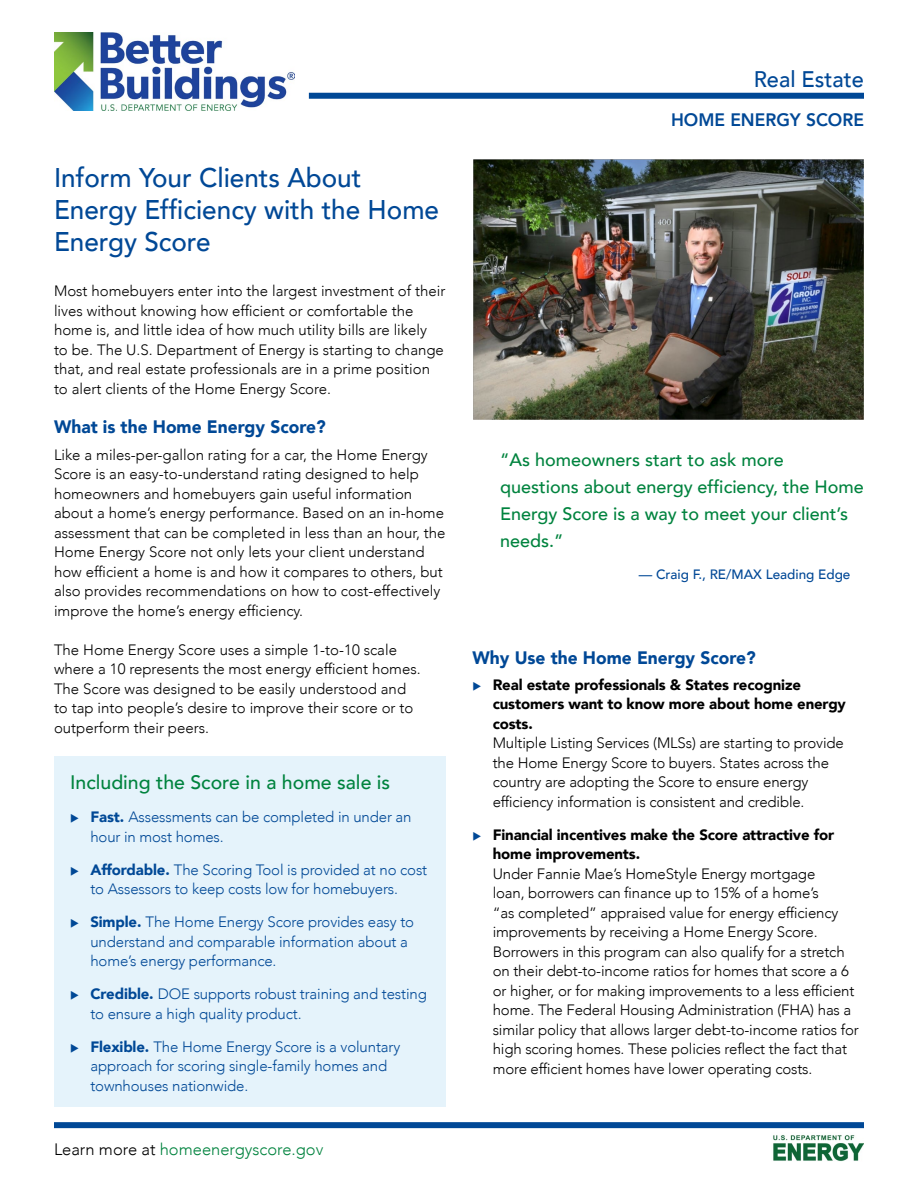
<style>
.page{position:relative;width:918px;height:1188px;background:#fff}
.page>*{position:absolute;margin:0;border:0;box-sizing:border-box;transform-origin:0 0}
.t1{font:500 27px/32.2px "Avenir";color:#004896}
.t2{font:500 22.5px "Avenir";color:#004896}
.t3{font:500 19.5px "Avenir";color:#00833e}
.t4{font:500 18px/27px "Avenir";color:#00833e}
.t5{font:900 18px "Avenir";color:#004896}
.t6{font:800 18px "Avenir";color:#004896}
.t7{font:300 16.5px "Avenir";color:#00833e}
.t8{font:300 15px/19.5px "Avenir";color:#000}
.t9{font:300 15px/19.5px "Avenir";letter-spacing:-.01em;color:#004896}
.t10{font:900 15px/19.5px "Avenir";letter-spacing:-.01em;color:#000}
.t11{font:500 13.5px "Avenir";color:#004896}
.s1{color:#004896}
.s2{font-weight:900}
.s3{color:#000}
</style>
<div class="page">
<div style="left:54px;top:1122px;width:810px;height:6px;background:#004896"></div>
<img style="left:54px;top:32px;width:240px;height:79px">
<div style="left:309px;top:93px;width:555px;height:6px;background:#004896"></div>
<img style="left:773px;top:1135px;width:91px;height:27px">
<div style="left:54px;top:756px;width:392px;height:351px;background:#e5f3fb"></div>
<img style="left:473px;top:160px;width:390px;height:259px">
<h2 class="t2" style="left:754px;top:60px;width:112px">Real Estate</h2>
<p class="t6" style="left:671px;top:106px;width:194px">HOME ENERGY SCORE</p>
<h1 class="t1" style="left:54px;top:160px;width:387px">Inform Your Clients About<br>Energy Efficiency with the Home<br>Energy Score</h1>
<p class="t8" style="left:54px;top:281px;width:393px">Most homebuyers enter into the largest investment of their lives without knowing how efficient or comfortable the home is, and little idea of how much utility bills are likely<br>to be. The U.S. Department of Energy is starting to change that, and real estate professionals are in a prime position to alert clients of the Home Energy Score.</p>
<p class="t5" style="left:54px;top:412px;width:273px">What is the Home Energy Score?</p>
<p class="t8" style="left:54px;top:445px;width:393px">Like a miles-per-gallon rating for a car, the Home Energy Score is an easy-to-understand rating designed to help homeowners and homebuyers gain useful information about a home’s energy performance. Based on an in-home assessment that can be completed in less than an hour, the Home Energy Score not only lets your client understand how efficient a home is and how it compares to others, but also provides recommendations on how to cost-effectively improve the home’s energy efficiency.</p>
<p class="t8" style="left:54px;top:640px;width:368px">The Home Energy Score uses a simple 1-to-10 scale where a 10 represents the most energy efficient homes.<br>The Score was designed to be easily understood and to tap into people’s desire to improve their score or to outperform their peers.</p>
<p class="t5" style="left:472px;top:642px;width:285px">Why Use the Home Energy Score?</p>
<p class="t4" style="left:500px;top:446px;width:365px">“As homeowners start to ask more questions about energy efficiency, the Home<br>Energy Score is a way to meet your client’s needs.”</p>
<p class="t11" style="left:639px;top:563px;width:213px">— Craig F., RE/MAX Leading Edge</p>
<p class="t10" style="left:493px;top:675px;width:355px;text-indent:-20px"><span class="s1">◆</span> Real estate professionals &amp; States recognize customers want to know more about home energy costs.</p>
<p class="t8" style="left:493px;top:734px;width:353px">Multiple Listing Services (MLSs) are starting to provide the Home Energy Score to buyers. States across the country are adopting the Score to ensure energy efficiency information is consistent and credible.</p>
<p class="t10" style="left:493px;top:825px;width:343px;text-indent:-20px"><span class="s1">◆</span> Financial incentives make the Score attractive for home improvements.</p>
<p class="t8" style="left:493px;top:864px;width:368px">Under Fannie Mae’s HomeStyle Energy mortgage<br>loan, borrowers can finance up to 15% of a home’s<br>“as completed” appraised value for energy efficiency improvements by receiving a Home Energy Score.<br>Borrowers in this program can also qualify for a stretch on their debt-to-income ratios for homes that score a 6 or higher, or for making improvements to a less efficient home. The Federal Housing Administration (FHA) has a similar policy that allows larger debt-to-income ratios for high scoring homes. These policies reflect the fact that more efficient homes have lower operating costs.</p>
<h3 class="t3" style="left:70px;top:765px;width:322px">Including the Score in a home sale is</h3>
<p class="t9" style="left:90px;top:807px;width:323px;text-indent:-20px">◆ <span class="s2">Fast.</span> Assessments can be completed in under an hour in most homes.</p>
<p class="t9" style="left:70px;top:860px;width:359px;text-align:center">◆ <span class="s2">Affordable.</span> The Scoring Tool is provided at no cost to Assessors to keep costs low for homebuyers.</p>
<p class="t9" style="left:90px;top:912px;width:325px;text-indent:-20px">◆ <span class="s2">Simple.</span> The Home Energy Score provides easy to understand and comparable information about a home’s energy performance.</p>
<p class="t9" style="left:90px;top:984px;width:338px;text-indent:-20px">◆ <span class="s2">Credible.</span> DOE supports robust training and testing to ensure a high quality product.</p>
<p class="t9" style="left:90px;top:1037px;width:311px;text-indent:-20px">◆ <span class="s2">Flexible.</span> The Home Energy Score is a voluntary approach for scoring single-family homes and townhouses nationwide.</p>
<p class="t7" style="left:54px;top:1140px;width:271px"><span class="s3">Learn more at</span> homeenergyscore.gov</p>
</div>
